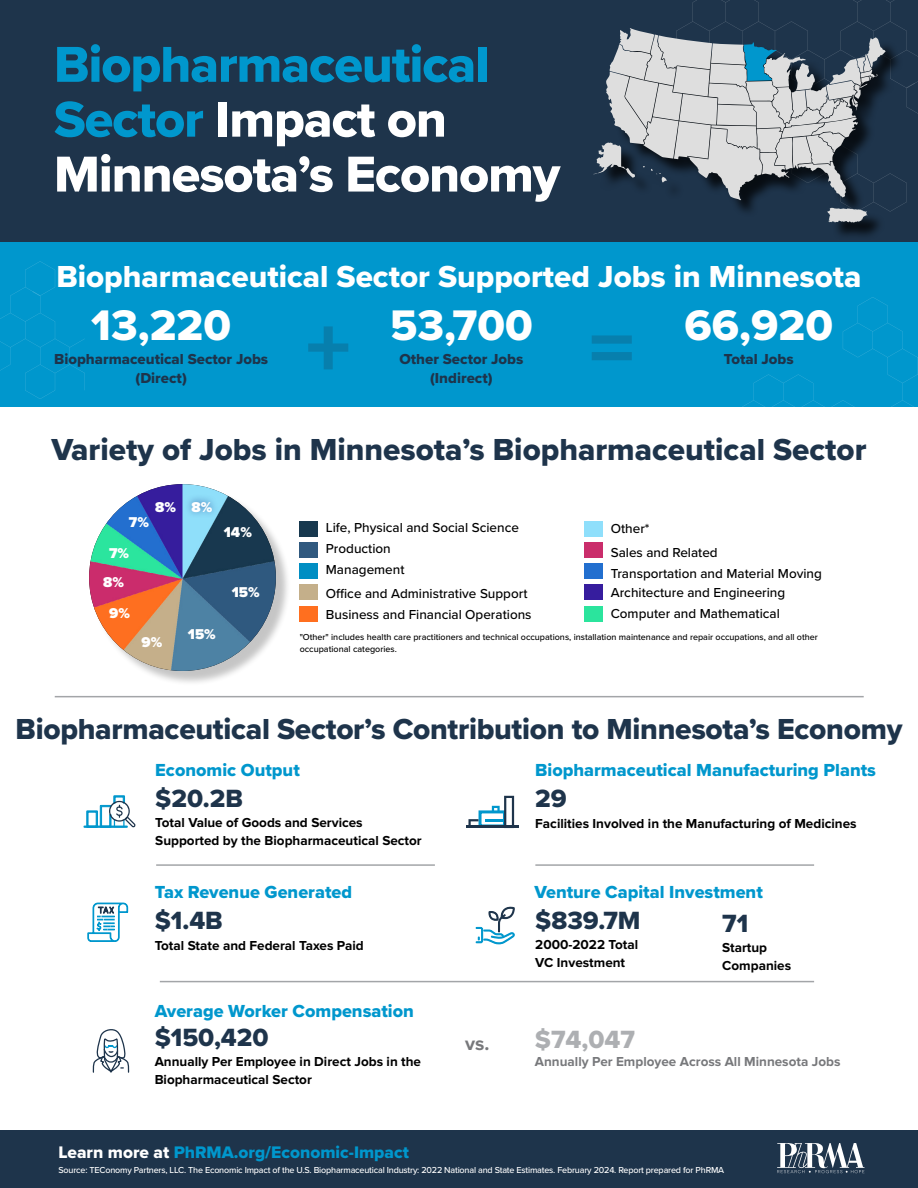
<style>
.page{position:relative;width:918px;height:1188px;background:#fff}
.page>*{position:absolute;margin:0;border:0;box-sizing:border-box;transform-origin:0 0}
.t1{font:52.35px/54.9px "Proxima Nova Extrabld";letter-spacing:-.02em;color:#fff}
.t2{font:44.4px "Proxima Nova Extrabld";color:#fff}
.t3{font:31.5px "Proxima Nova Extrabld";color:#1e344b}
.t4{font:31.5px "Proxima Nova Extrabld";color:#fff}
.t5{font:30px "Proxima Nova Extrabld";letter-spacing:-.01em;color:#1e344b}
.t6{font:25.8px "Proxima Nova Extrabld";color:#1e344b}
.t7{font:25.8px "Proxima Nova Extrabld";color:#adafb2}
.t8{font:700 19.5px "Proxima Nova";color:#77787b}
.t9{font:18.15px "Proxima Nova Extrabld";color:#0097cd}
.t10{font:17.4px "Proxima Nova Extrabld";color:#0097cd}
.t11{font:15px/18.9px "Proxima Nova Extrabld";color:#1e344b;text-align:center}
.t12{font:900 14.7px "Proxima Nova";color:#fff}
.t13{font:700 13.5px/18.1px "Proxima Nova";color:#000}
.t14{font:500 13.5px/21px "Proxima Nova";color:#000}
.t15{font:700 13.5px "Proxima Nova";color:#77787b}
.t16{font:500 9px "Proxima Nova";letter-spacing:-.02em;color:#fff}
.t17{font:500 9px/12px "Proxima Nova";color:#000}
.s1{color:#0097cd}
.s2{font-size:89.4px;color:#1e344b}
.s3{color:#fff}
</style>
<div class="page">
<div style="left:585px;top:585px;width:18px;height:15px;background:#361d9e"></div>
<div style="left:585px;top:542px;width:18px;height:16px;background:#ca2d6b"></div>
<div style="left:0;top:0;width:918px;height:242px;background:#1e344b"></div>
<svg style="left:681px;top:0;width:237px;height:204px"></svg>
<div style="left:0;top:242px;width:918px;height:165px;background:#0097cd"></div>
<svg style="left:0;top:261px;width:85px;height:138px"></svg>
<svg style="left:742px;top:297px;width:176px;height:110px"></svg>
<div style="left:0;top:1131px;width:918px;height:57px;background:#1e344b"></div>
<svg style="left:777px;top:1143px;width:87px;height:30px"></svg>
<div style="left:300px;top:607px;width:18px;height:15px;background:#ff6f1f"></div>
<div style="left:300px;top:584px;width:18px;height:16px;background:#c4af8a"></div>
<div style="left:300px;top:563px;width:18px;height:16px;background:#008ec3"></div>
<div style="left:300px;top:542px;width:18px;height:16px;background:#30597f"></div>
<div style="left:300px;top:521px;width:18px;height:16px;background:#17384e"></div>
<div style="left:585px;top:607px;width:18px;height:15px;background:#2be49d"></div>
<div style="left:585px;top:563px;width:18px;height:16px;background:#226fcf"></div>
<div style="left:585px;top:521px;width:18px;height:16px;background:#8fdffb"></div>
<hr style="left:55px;top:696px;width:809px;height:1px;background:#a3a5a8">
<div style="left:91px;top:486px;width:200px;height:200px;background:#000;opacity:.23"></div>
<img style="left:89px;top:484px;width:187px;height:187px;border-radius:93px">
<div style="left:185px;top:494px;width:34px;height:25px;background:#25408f;opacity:.57"></div>
<div style="left:479px;top:810px;width:27px;height:17px;border:3px solid #0097cd"></div>
<hr style="left:156px;top:864px;width:279px;height:2px;background:#a3a5a8">
<div style="left:84px;top:826px;width:43px;height:1px;border:1px solid #0097cd"></div>
<svg style="left:86px;top:795px;width:50px;height:33px"></svg>
<svg style="left:468px;top:819px;width:11px;height:7px"></svg>
<hr style="left:466px;top:826px;width:53px;height:2px;background:#1e344b">
<svg style="left:487px;top:796px;width:27px;height:30px"></svg>
<hr style="left:535px;top:864px;width:279px;height:2px;background:#a3a5a8">
<svg style="left:87px;top:902px;width:41px;height:40px"></svg>
<svg style="left:476px;top:906px;width:39px;height:38px"></svg>
<hr style="left:485px;top:819px;width:19px;height:3px;background:#0097cd">
<hr style="left:160px;top:981px;width:654px;height:1px;background:#a3a5a8">
<svg style="left:92px;top:1029px;width:38px;height:44px"></svg>
<div style="left:598px;top:31px;width:305px;height:210px;background:#000;opacity:.75"></div>
<svg style="left:827px;top:208px;width:41px;height:15px"></svg>
<svg style="left:593px;top:28px;width:293px;height:172px"></svg>
<h1 class="t1" style="left:54px;top:36px;width:508px"><span class="s1">Biopharmaceutical<br>Sector</span> Impact on<br>Minnesota’s Economy</h1>
<h3 class="t4" style="left:56px;top:253px;width:807px">Biopharmaceutical Sector Supported Jobs in Minnesota</h3>
<h2 class="t2" style="left:91px;top:292px;width:141px">13,220</h2>
<p class="t11" style="left:54px;top:350px;width:215px">Biopharmaceutical Sector Jobs (Direct)</p>
<h2 class="t2" style="left:589px;top:292px;width:245px"><span class="s2">=</span> 66,920</h2>
<h2 class="t2" style="left:306px;top:292px;width:229px"><span class="s2">+</span> 53,700</h2>
<p class="t11" style="left:399px;top:350px;width:125px">Other Sector Jobs (Indirect)</p>
<p class="t11" style="left:724px;top:350px;width:71px">Total Jobs</p>
<h3 class="t3" style="left:51px;top:426px;width:817px">Variety of Jobs in Minnesota’s Biopharmaceutical Sector</h3>
<p class="t12" style="left:155px;top:496px;width:22px">8%</p>
<p class="t12" style="left:129px;top:511px;width:22px">7%</p>
<p class="t12" style="left:109px;top:542px;width:22px">7%</p>
<p class="t12" style="left:103px;top:571px;width:22px">8%</p>
<p class="t12" style="left:109px;top:602px;width:22px">9%</p>
<p class="t12" style="left:141px;top:632px;width:22px">9%</p>
<p class="t12" style="left:191px;top:496px;width:22px">8%</p>
<p class="t12" style="left:224px;top:521px;width:30px">14%</p>
<p class="t12" style="left:188px;top:624px;width:29px">15%</p>
<p class="t12" style="left:232px;top:581px;width:29px">15%</p>
<p class="t14" style="left:326px;top:516px;width:195px">Life, Physical and Social Science<br>Production<br>Management</p>
<p class="t14" style="left:326px;top:582px;width:207px">Office and Administrative Support<br>Business and Financial Operations</p>
<p class="t14" style="left:611px;top:516px;width:108px;line-height:24px">Other*<br>Sales and Related</p>
<p class="t14" style="left:611px;top:563px;width:213px;line-height:19.5px">Transportation and Material Moving<br>Architecture and Engineering</p>
<p class="t14" style="left:611px;top:603px;width:171px">Computer and Mathematical</p>
<p class="t17" style="left:300px;top:631px;width:520px">"Other" includes health care practitioners and technical occupations, installation maintenance and repair occupations, and all other occupational categories.</p>
<h3 class="t5" style="left:16px;top:707px;width:888px">Biopharmaceutical Sector’s Contribution to Minnesota’s Economy</h3>
<h3 class="t9" style="left:155px;top:756px;width:146px">Economic Output</h3>
<h3 class="t6" style="left:155px;top:779px;width:89px">$20.2B</h3>
<p class="t13" style="left:155px;top:814px;width:268px">Total Value of Goods and Services<br>Supported by the Biopharmaceutical Sector</p>
<h3 class="t9" style="left:155px;top:878px;width:199px">Tax Revenue Generated</h3>
<h3 class="t6" style="left:155px;top:901px;width:70px">$1.4B</h3>
<p class="t13" style="left:155px;top:936px;width:211px">Total State and Federal Taxes Paid</p>
<h3 class="t9" style="left:155px;top:997px;width:261px">Average Worker Compensation</h3>
<h3 class="t6" style="left:155px;top:1018px;width:116px">$150,420</h3>
<p class="t13" style="left:155px;top:1053px;width:268px">Annually Per Employee in Direct Jobs in the<br>Biopharmaceutical Sector</p>
<p class="t10" style="left:58px;top:1139px;width:352px"><span class="s3">Learn more at</span> PhRMA.org/Economic-Impact</p>
<h3 class="t8" style="left:465px;top:1032px;width:26px">vs.</h3>
<h3 class="t9" style="left:535px;top:756px;width:342px">Biopharmaceutical Manufacturing Plants</h3>
<h3 class="t6" style="left:535px;top:779px;width:33px">29</h3>
<p class="t13" style="left:535px;top:814px;width:323px">Facilities Involved in the Manufacturing of Medicines</p>
<h3 class="t9" style="left:535px;top:878px;width:230px">Venture Capital Investment</h3>
<h3 class="t6" style="left:535px;top:901px;width:107px">$839.7M</h3>
<p class="t13" style="left:535px;top:936px;width:104px">2000-2022 Total<br>VC Investment</p>
<h3 class="t6" style="left:722px;top:904px;width:28px">71</h3>
<p class="t13" style="left:722px;top:939px;width:70px">Startup<br>Companies</p>
<h3 class="t7" style="left:535px;top:1020px;width:101px">$74,047</h3>
<p class="t15" style="left:535px;top:1053px;width:307px">Annually Per Employee Across All Minnesota Jobs</p>
<p class="t16" style="left:58px;top:1163px;width:667px">Source: TEConomy Partners, LLC. The Economic Impact of the U.S. Biopharmaceutical Industry: 2022 National and State Estimates. February 2024. Report prepared for PhRMA</p>
</div>
